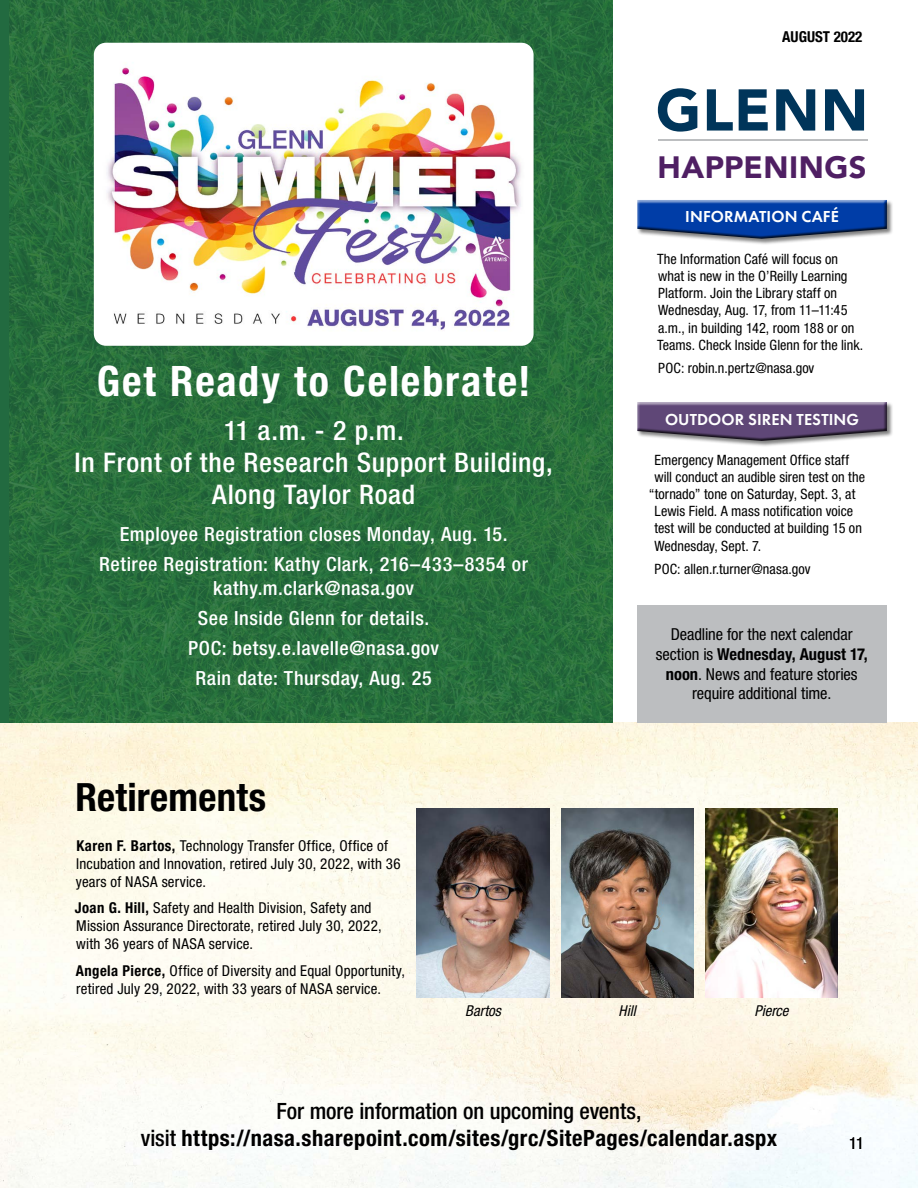
<style>
.page{position:relative;width:918px;height:1188px;background:#fff}
.page>*{position:absolute;margin:0;border:0;box-sizing:border-box;transform-origin:0 0}
.t1{font:900 58.2px "Avenir";letter-spacing:.02em;color:#00355a}
.t2{font:700 condensed 42px "Helvetica Neue LT Std";letter-spacing:.045em;color:#fff}
.t3{font:700 condensed 39px "Helvetica Neue LT Std";letter-spacing:.01em;color:#000}
.t4{font:900 30.75px "Avenir";letter-spacing:.015em;color:#4f1f63}
.t5{font:500 condensed 27px/32.4px "Helvetica Neue LT Std";letter-spacing:.025em;color:#fff;text-align:center}
.t6{font:700 condensed 22.5px/27px "Helvetica Neue LT Std";letter-spacing:.025em;color:#000;text-align:center}
.t7{font:500 condensed 19.5px/23.4px "Helvetica Neue LT Std";letter-spacing:.025em;color:#fff;text-align:center}
.t8{font:condensed 16.5px/19.8px "Helvetica Neue LT Std";letter-spacing:-.005em;color:#000;text-align:center}
.t9{font:600 16.5px "Futura PT";letter-spacing:.01em;color:#fff}
.t10{font:condensed 15px/18px "Helvetica Neue LT Std";letter-spacing:.015em;color:#000}
.t11{font:italic condensed 15px "Helvetica Neue LT Std";color:#000}
.t12{font:700 condensed 15px "Helvetica Neue";color:#000}
.t13{font:condensed 14.25px/17.1px "Helvetica Neue LT Std";letter-spacing:.005em;color:#000}
.s1{font-weight:700}
.s2{font-weight:500}
</style>
<div class="page">
<img style="left:0;top:723px;width:918px;height:465px">
<div style="left:637px;top:605px;width:250px;height:118px;background:#bcbec0"></div>
<div style="left:637px;top:200px;width:257px;height:46px;background:#000;opacity:.5"></div>
<div style="left:634px;top:198px;width:257px;height:42px;background:#000;opacity:.75"></div>
<hr style="left:658px;top:139px;width:209px;height:2px;background:#bcbec0">
<div style="left:637px;top:402px;width:257px;height:46px;background:#000;opacity:.5"></div>
<div style="left:634px;top:400px;width:257px;height:42px;background:#000;opacity:.75"></div>
<img style="left:10px;top:0;width:603px;height:723px">
<div style="left:94px;top:43px;width:440px;height:303px;background:#fff;border-radius:12px"></div>
<img style="left:107px;top:67px;width:414px;height:263px">
<img style="left:561px;top:809px;width:133px;height:189px">
<img style="left:417px;top:809px;width:132px;height:189px">
<img style="left:705px;top:809px;width:133px;height:189px">
<p class="t12" style="left:782px;top:24px;width:82px">AUGUST 2022</p>
<h3 class="t1" style="left:656px;top:60px;width:214px">GLENN</h3>
<h3 class="t4" style="left:658px;top:141px;width:211px">HAPPENINGS</h3>
<h4 class="t2" style="left:97px;top:355px;width:436px">Get Ready to Celebrate!</h4>
<p class="t5" style="left:224px;top:413px;width:181px">11 a.m. - 2 p.m.</p>
<p class="t5" style="left:75px;top:446px;width:480px">In Front of the Research Support Building,<br>Along Taylor Road</p>
<p class="t7" style="left:120px;top:522px;width:389px">Employee Registration closes Monday, Aug. 15.</p>
<p class="t7" style="left:99px;top:553px;width:430px">Retiree Registration: Kathy Clark, 216–433–8354 or kathy.m.clark@nasa.gov</p>
<p class="t7" style="left:198px;top:606px;width:233px">See Inside Glenn for details.</p>
<p class="t7" style="left:188px;top:636px;width:253px">POC: betsy.e.lavelle@nasa.gov</p>
<p class="t7" style="left:196px;top:666px;width:238px">Rain date: Thursday, Aug. 25</p>
<h3 class="t3" style="left:75px;top:773px;width:192px">Retirements</h3>
<p class="t10" style="left:76px;top:836px;width:326px"><span class="s1">Karen F. Bartos,</span> Technology Transfer Office, Office of<br>Incubation and Innovation, retired July 30, 2022, with 36 years of NASA service.</p>
<p class="t10" style="left:75px;top:899px;width:308px"><span class="s1">Joan G. Hill,</span> Safety and Health Division, Safety and<br>Mission Assurance Directorate, retired July 30, 2022, with 36 years of NASA service.</p>
<p class="t10" style="left:76px;top:961px;width:331px"><span class="s1">Angela Pierce,</span> Office of Diversity and Equal Opportunity, retired July 29, 2022, with 33 years of NASA service.</p>
<h4 class="t9" style="left:685px;top:206px;width:155px">INFORMATION CAFÉ</h4>
<p class="t13" style="left:657px;top:250px;width:208px">The Information Café will focus on what is new in the O’Reilly Learning Platform. Join the Library staff on Wednesday, Aug. 17, from 11–11:45 a.m., in building 142, room 188 or on Teams. Check Inside Glenn for the link.</p>
<p class="t13" style="left:658px;top:360px;width:158px">POC: robin.n.pertz@nasa.gov</p>
<h4 class="t9" style="left:665px;top:409px;width:196px">OUTDOOR SIREN TESTING</h4>
<p class="t13" style="left:655px;top:451px;width:196px">Emergency Management Office staff</p>
<p class="t13" style="left:654px;top:468px;width:212px">will conduct an audible siren test on the</p>
<p class="t13" style="left:649px;top:486px;width:208px">“tornado” tone on Saturday, Sept. 3, at</p>
<p class="t13" style="left:655px;top:503px;width:200px">Lewis Field. A mass notification voice</p>
<p class="t13" style="left:655px;top:520px;width:209px">test will be conducted at building 15 on</p>
<p class="t13" style="left:654px;top:537px;width:108px">Wednesday, Sept. 7.</p>
<p class="t13" style="left:655px;top:560px;width:157px">POC: allen.r.turner@nasa.gov</p>
<p class="t8" style="left:656px;top:624px;width:213px">Deadline for the next calendar section is <span class="s1">Wednesday, August 17, noon</span>. News and feature stories require additional time.</p>
<p class="t11" style="left:465px;top:1002px;width:37px">Bartos</p>
<p class="t11" style="left:619px;top:1002px;width:19px">Hill</p>
<p class="t11" style="left:755px;top:1002px;width:35px">Pierce</p>
<p class="t6" style="left:141px;top:1097px;width:638px"><span class="s2">For more information on upcoming events,<br>visit</span> https://nasa.sharepoint.com/sites/grc/SitePages/calendar.aspx</p>
<p class="t8" style="left:849px;top:1133px;width:16px">11</p>
</div>
